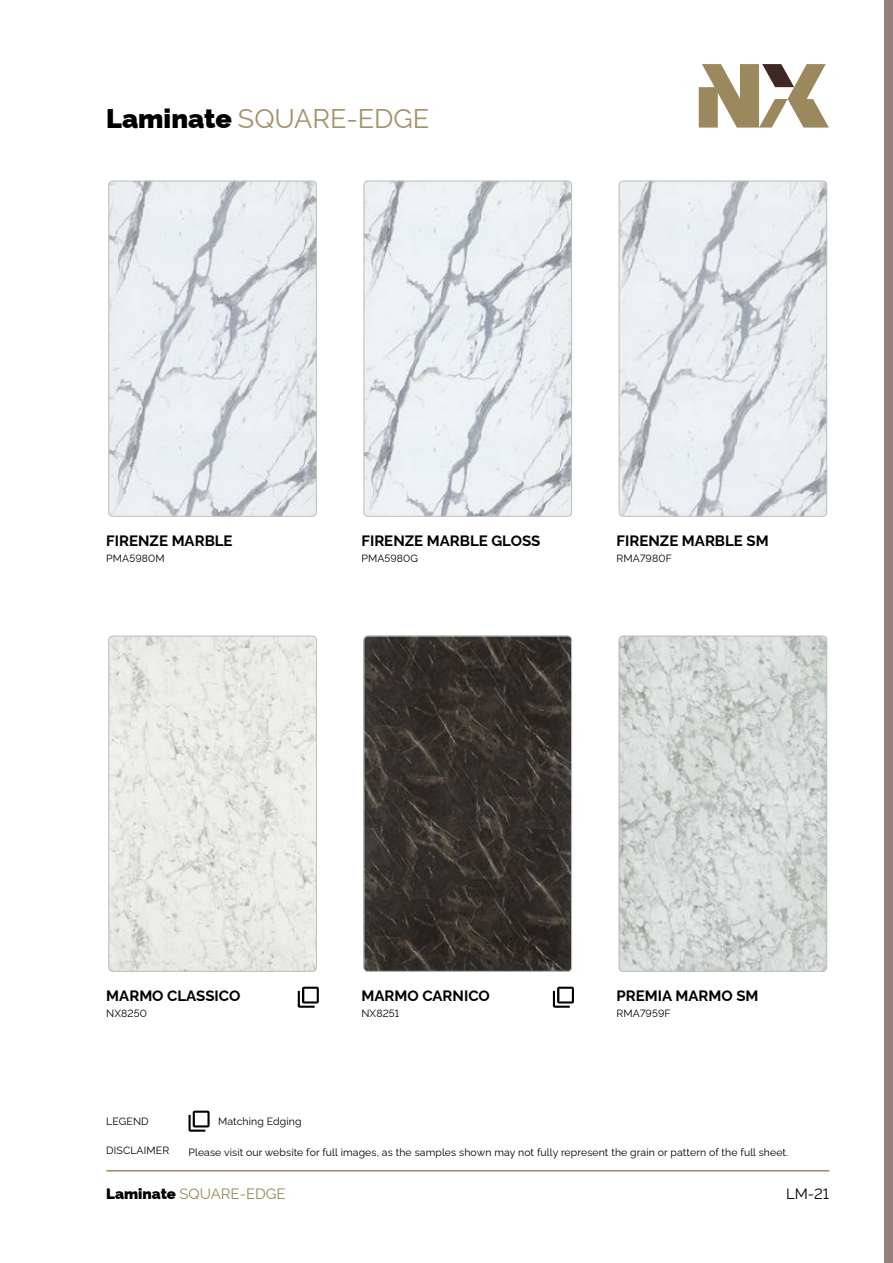
<style>
.page{position:relative;width:893px;height:1263px;background:#fff}
.page>*{position:absolute;margin:0;border:0;box-sizing:border-box;transform-origin:0 0}
.t1{font:27px "Raleway";color:#a39168}
.t2{font:700 15px "Raleway";color:#000}
.t3{font:15px "Raleway";color:#9b885c}
.t4{font:15px "Raleway";color:#000}
.t5{font:10.5px "Raleway";letter-spacing:.01em;color:#000}
.s1{font-weight:900;color:#000}
</style>
<div class="page">
<div style="left:884px;top:0;width:9px;height:1263px;background:#93817c"></div>
<hr style="left:106px;top:1170px;width:723px;height:1px;background:#9b885c">
<svg style="left:699px;top:64px;width:130px;height:64px"></svg>
<svg style="left:189px;top:1110px;width:21px;height:22px"></svg>
<img style="left:110px;top:181px;width:207px;height:334px">
<div style="left:108px;top:181px;width:209px;height:336px;border:1px solid #bdbebf;border-radius:4px"></div>
<img style="left:364px;top:181px;width:208px;height:336px">
<div style="left:364px;top:181px;width:208px;height:336px;border:1px solid #bdbebf;border-radius:4px"></div>
<svg style="left:298px;top:987px;width:21px;height:21px"></svg>
<img style="left:110px;top:636px;width:207px;height:334px">
<div style="left:108px;top:636px;width:209px;height:336px;border:1px solid #bdbebf;border-radius:4px"></div>
<svg style="left:553px;top:987px;width:21px;height:21px"></svg>
<img style="left:364px;top:636px;width:208px;height:336px">
<div style="left:364px;top:636px;width:208px;height:336px;border:1px solid #bdbebf;border-radius:4px"></div>
<img style="left:619px;top:181px;width:208px;height:335px">
<div style="left:619px;top:181px;width:208px;height:336px;border:1px solid #bdbebf;border-radius:4px"></div>
<img style="left:619px;top:636px;width:208px;height:335px">
<div style="left:619px;top:636px;width:208px;height:336px;border:1px solid #bdbebf;border-radius:4px"></div>
<h1 class="t1" style="left:106px;top:97px;width:324px"><span class="s1">Laminate</span> SQUARE-EDGE</h1>
<h2 class="t2" style="left:106px;top:529px;width:128px">FIRENZE MARBLE</h2>
<p class="t5" style="left:106px;top:550px;width:60px">PMA5980M</p>
<h2 class="t2" style="left:361px;top:529px;width:181px">FIRENZE MARBLE GLOSS</h2>
<p class="t5" style="left:361px;top:550px;width:58px">PMA5980G</p>
<h2 class="t2" style="left:617px;top:529px;width:154px">FIRENZE MARBLE SM</h2>
<p class="t5" style="left:617px;top:550px;width:57px">RMA7980F</p>
<h2 class="t2" style="left:106px;top:984px;width:136px">MARMO CLASSICO</h2>
<p class="t5" style="left:106px;top:1005px;width:42px">NX8250</p>
<p class="t5" style="left:106px;top:1112px;width:44px">LEGEND</p>
<p class="t5" style="left:218px;top:1112px;width:85px">Matching Edging</p>
<h2 class="t2" style="left:361px;top:984px;width:130px">MARMO CARNICO</h2>
<p class="t5" style="left:361px;top:1005px;width:39px">NX8251</p>
<h2 class="t2" style="left:617px;top:984px;width:143px">PREMIA MARMO SM</h2>
<p class="t5" style="left:617px;top:1005px;width:56px">RMA7959F</p>
<p class="t5" style="left:106px;top:1142px;width:64px">DISCLAIMER</p>
<p class="t5" style="left:188px;top:1144px;width:601px">Please visit our website for full images, as the samples shown may not fully represent the grain or pattern of the full sheet.</p>
<h2 class="t3" style="left:106px;top:1182px;width:181px"><span class="s1">Laminate</span> SQUARE-EDGE</h2>
<h2 class="t4" style="left:786px;top:1182px;width:45px">LM-21</h2>
</div>
